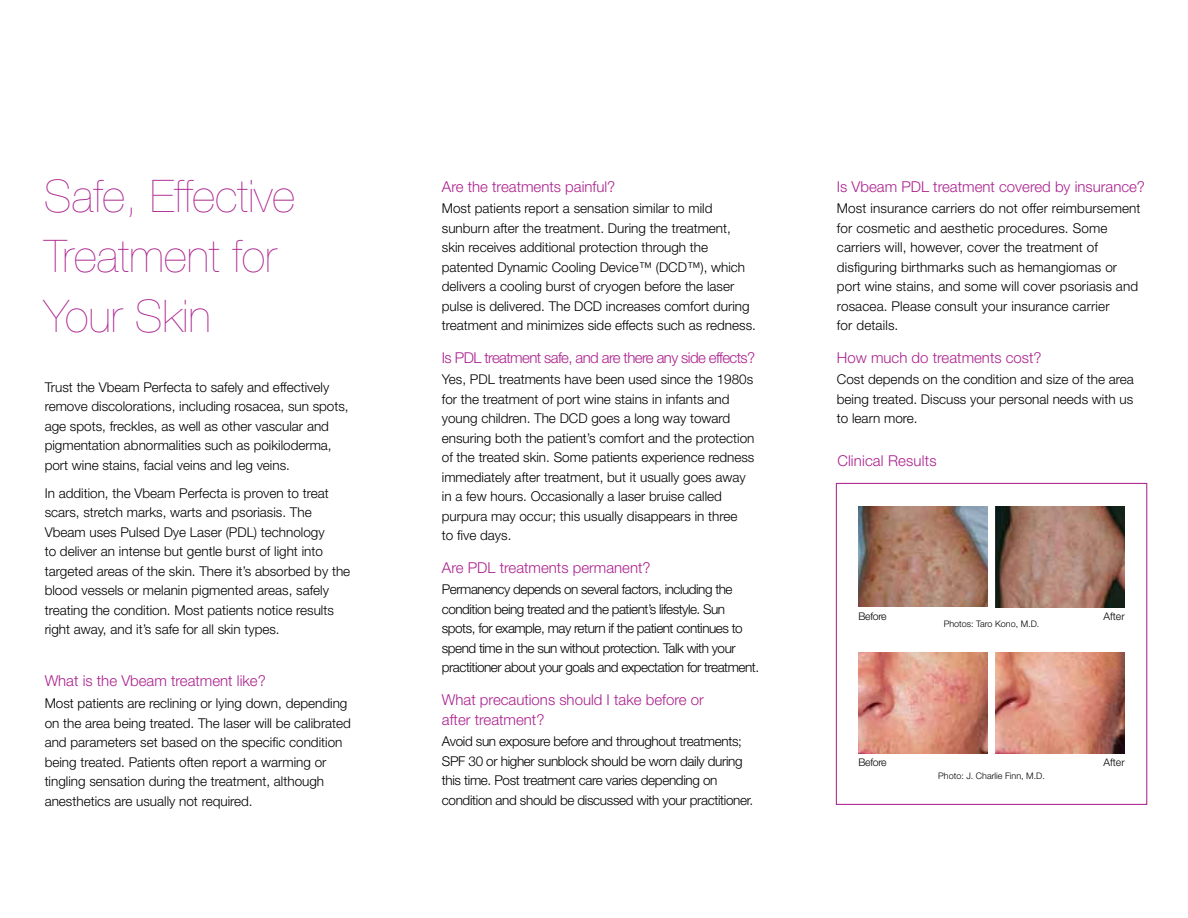
<style>
.page{position:relative;width:1188px;height:918px;background:#fff}
.page>*{position:absolute;margin:0;border:0;box-sizing:border-box;transform-origin:0 0}
.t1{font:200 45px/60px "Helvetica Neue";color:#ab218e}
.t2{font:300 15px/19.5px "Helvetica Neue";color:#ab218e}
.t3{font:300 15px "Helvetica Neue";letter-spacing:-.04em;color:#ab218e}
.t4{font:300 13.5px/19.5px "Helvetica Neue";color:#000}
.t5{font:300 13.5px/19.5px "Helvetica Neue";letter-spacing:-.035em;color:#000}
.t6{font:300 13.5px/19.5px "Helvetica Neue";letter-spacing:-.025em;color:#000}
.t7{font:300 10.5px "Helvetica Neue";letter-spacing:-.025em;color:#000}
.t8{font:300 9px "Helvetica Neue";color:#000}
</style>
<div class="page">
<div style="left:836px;top:483px;width:311px;height:322px;border:1px solid #ab218e"></div>
<img style="left:996px;top:506px;width:129px;height:101px">
<img style="left:858px;top:506px;width:129px;height:101px">
<img style="left:996px;top:653px;width:129px;height:101px">
<img style="left:858px;top:653px;width:129px;height:101px">
<h1 class="t1" style="left:44px;top:165px;width:252px">Safe, Effective<br>Treatment for<br>Your Skin</h1>
<p class="t2" style="left:837px;top:176px;width:310px">Is Vbeam PDL treatment covered by insurance?</p>
<p class="t2" style="left:442px;top:176px;width:175px">Are the treatments painful?</p>
<p class="t4" style="left:442px;top:198px;width:316px">Most patients report a sensation similar to mild sunburn after the treatment. During the treatment, skin receives additional protection through the patented Dynamic Cooling Device™ (DCD™), which delivers a cooling burst of cryogen before the laser pulse is delivered. The DCD increases comfort during treatment and minimizes side effects such as redness.</p>
<p class="t3" style="left:442px;top:348px;width:315px">Is PDL treatment safe, and are there any side effects?</p>
<p class="t4" style="left:442px;top:370px;width:314px">Yes, PDL treatments have been used since the 1980s for the treatment of port wine stains in infants and young children. The DCD goes a long way toward ensuring both the patient’s comfort and the protection of the treated skin. Some patients experience redness immediately after treatment, but it usually goes away in a few hours. Occasionally a laser bruise called purpura may occur; this usually disappears in three<br>to five days.</p>
<p class="t2" style="left:442px;top:557px;width:210px">Are PDL treatments permanent?</p>
<p class="t5" style="left:442px;top:580px;width:319px">Permanency depends on several factors, including the condition being treated and the patient’s lifestyle. Sun spots, for example, may return if the patient continues to spend time in the sun without protection. Talk with your practitioner about your goals and expectation for treatment.</p>
<p class="t2" style="left:442px;top:690px;width:264px">What precautions should I take before or after treatment?</p>
<p class="t6" style="left:442px;top:731px;width:313px">Avoid sun exposure before and throughout treatments; SPF 30 or higher sunblock should be worn daily during this time. Post treatment care varies depending on condition and should be discussed with your practitioner.</p>
<p class="t4" style="left:837px;top:198px;width:305px">Most insurance carriers do not offer reimbursement for cosmetic and aesthetic procedures. Some carriers will, however, cover the treatment of disfiguring birthmarks such as hemangiomas or port wine stains, and some will cover psoriasis and rosacea. Please consult your insurance carrier<br>for details.</p>
<p class="t2" style="left:837px;top:347px;width:206px">How much do treatments cost?</p>
<p class="t4" style="left:837px;top:370px;width:299px;text-align:justify">Cost depends on the condition and size of the area being treated. Discuss your personal needs with us to learn more.</p>
<p class="t2" style="left:837px;top:450px;width:101px">Clinical Results</p>
<p class="t4" style="left:45px;top:377px;width:306px">Trust the Vbeam Perfecta to safely and effectively remove discolorations, including rosacea, sun spots, age spots, freckles, as well as other vascular and pigmentation abnormalities such as poikiloderma, port wine stains, facial veins and leg veins.</p>
<p class="t4" style="left:45px;top:483px;width:307px">In addition, the Vbeam Perfecta is proven to treat scars, stretch marks, warts and psoriasis. The Vbeam uses Pulsed Dye Laser (PDL) technology<br>to deliver an intense but gentle burst of light into targeted areas of the skin. There it’s absorbed by the blood vessels or melanin pigmented areas, safely treating the condition. Most patients notice results right away, and it’s safe for all skin types.</p>
<p class="t2" style="left:45px;top:671px;width:223px">What is the Vbeam treatment like?</p>
<p class="t4" style="left:45px;top:693px;width:308px">Most patients are reclining or lying down, depending on the area being treated. The laser will be calibrated and parameters set based on the specific condition being treated. Patients often report a warming or tingling sensation during the treatment, although anesthetics are usually not required.</p>
<p class="t7" style="left:858px;top:610px;width:30px">Before</p>
<p class="t7" style="left:1103px;top:610px;width:23px">After</p>
<p class="t8" style="left:944px;top:618px;width:97px">Photos: Taro Kono, M.D.</p>
<p class="t7" style="left:858px;top:756px;width:30px">Before</p>
<p class="t7" style="left:1103px;top:756px;width:23px">After</p>
<p class="t8" style="left:938px;top:770px;width:108px">Photo: J. Charlie Finn, M.D.</p>
</div>
